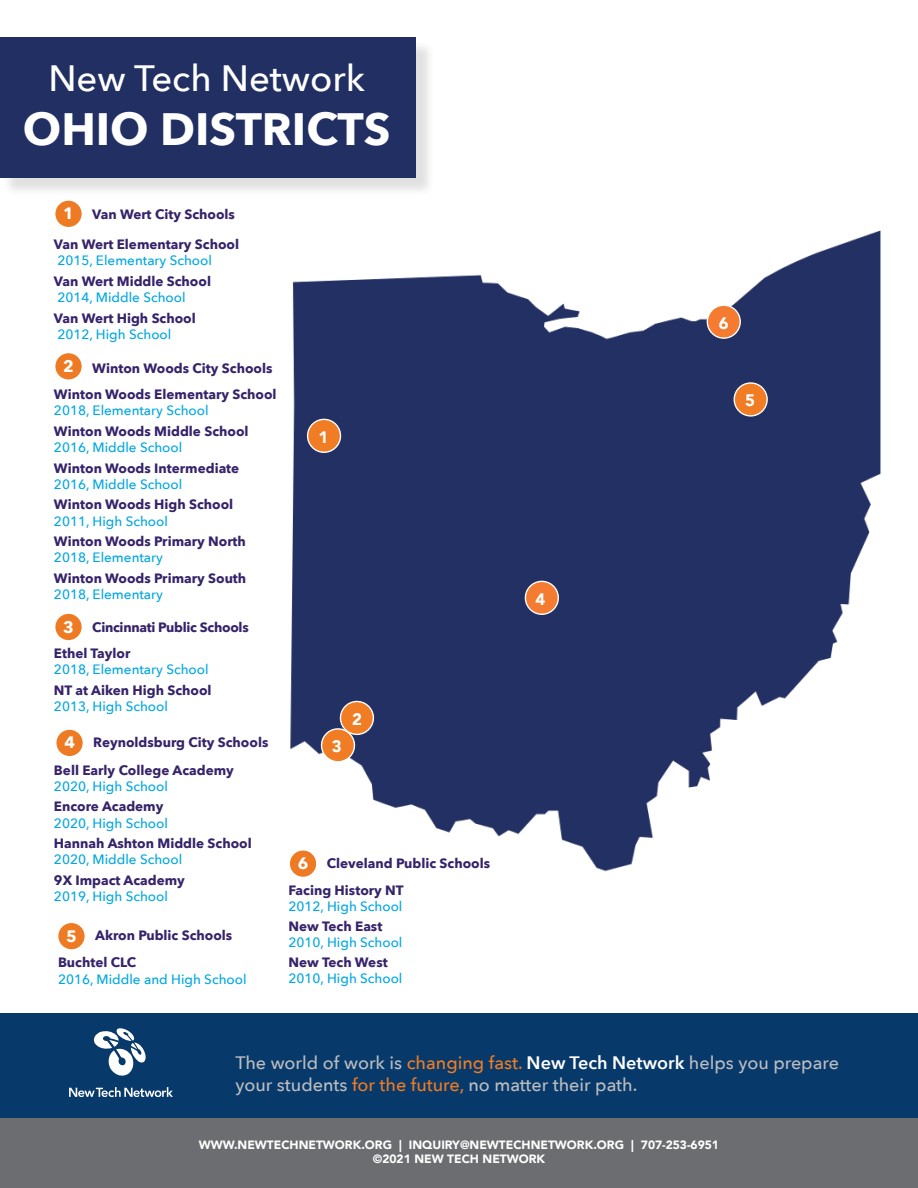
<style>
.page{position:relative;width:918px;height:1188px;background:#fff}
.page>*{position:absolute;margin:0;border:0;box-sizing:border-box;transform-origin:0 0}
.t1{font:700 45.3px "Avenir Next";color:#fff}
.t2{font:500 36.6px "Avenir Next";color:#fff}
.t3{font:500 18px/21.6px "Avenir Next";color:#bcbdc0}
.t4{font:900 16.65px "Avenir";color:#fff}
.t5{font:700 13.5px/27.6px "Avenir Next";color:#36236a}
.t6{font:500 13.5px "Avenir Next";color:#00a7e1}
.t7{font:700 13.5px "Avenir Next";letter-spacing:-.02em;color:#36236a}
.t8{font:900 12px/14.4px "Avenir";color:#fff;text-align:center}
.s1{font-size:16.5px;color:#fff}
.s2{color:#f07d23}
.s3{font-weight:600;color:#fff}
.s4{color:#ee7b23}
</style>
<div class="page">
<div style="left:0;top:1013px;width:918px;height:106px;background:#07396a"></div>
<div style="left:0;top:1119px;width:918px;height:69px;background:#6c6d70"></div>
<svg style="left:69px;top:1087px;width:104px;height:10px"></svg>
<svg style="left:94px;top:1028px;width:52px;height:48px"></svg>
<img style="left:290px;top:230px;width:591px;height:646px">
<div style="left:734px;top:383px;width:33px;height:33px;background:#f07d23;border-radius:50%"></div>
<div style="left:734px;top:382px;width:34px;height:35px;border:1px solid #fff;border-radius:50%"></div>
<div style="left:707px;top:305px;width:33px;height:33px;background:#f47b2f;border-radius:50%"></div>
<div style="left:707px;top:305px;width:34px;height:34px;border:1px solid #fff;border-radius:50%"></div>
<div style="left:307px;top:419px;width:34px;height:34px;background:#f07d23;border-radius:50%"></div>
<div style="left:307px;top:418px;width:34px;height:35px;border:1px solid #fff;border-radius:50%"></div>
<svg style="left:321px;top:701px;width:53px;height:62px"></svg>
<svg style="left:525px;top:581px;width:34px;height:35px"></svg>
<div style="left:2px;top:40px;width:433px;height:156px;background:#231f20;opacity:.14"></div>
<div style="left:0;top:38px;width:416px;height:140px;background:#212f63"></div>
<div style="left:55px;top:200px;width:27px;height:28px;background:#ee7b23;border-radius:50%"></div>
<div style="left:54px;top:199px;width:29px;height:29px;border:1px solid #fff;border-radius:50%"></div>
<div style="left:55px;top:353px;width:27px;height:27px;background:#ee7b23;border-radius:50%"></div>
<div style="left:54px;top:352px;width:29px;height:29px;border:1px solid #fff;border-radius:50%"></div>
<div style="left:55px;top:613px;width:27px;height:28px;background:#ee7b23;border-radius:50%"></div>
<div style="left:54px;top:612px;width:29px;height:30px;border:1px solid #fff;border-radius:50%"></div>
<div style="left:56px;top:729px;width:27px;height:28px;background:#ee7b23;border-radius:50%"></div>
<div style="left:55px;top:728px;width:29px;height:29px;border:1px solid #fff;border-radius:50%"></div>
<div style="left:58px;top:922px;width:27px;height:28px;background:#ee7b23;border-radius:50%"></div>
<div style="left:57px;top:922px;width:29px;height:29px;border:1px solid #fff;border-radius:50%"></div>
<div style="left:289px;top:850px;width:28px;height:27px;background:#ee7b23;border-radius:50%"></div>
<div style="left:289px;top:849px;width:29px;height:29px;border:1px solid #fff;border-radius:50%"></div>
<h2 class="t2" style="left:48px;top:47px;width:318px">New Tech Network</h2>
<h1 class="t1" style="left:23px;top:90px;width:369px">OHIO DISTRICTS</h1>
<p class="t5" style="left:63px;top:201px;width:173px"><span class="s1">1</span> Van Wert City Schools</p>
<p class="t5" style="left:54px;top:230px;width:187px">Van Wert Elementary School</p>
<p class="t6" style="left:57px;top:249px;width:156px">2015, Elementary School</p>
<p class="t5" style="left:54px;top:267px;width:159px">Van Wert Middle School</p>
<p class="t6" style="left:57px;top:286px;width:130px">2014, Middle School</p>
<p class="t5" style="left:54px;top:304px;width:143px">Van Wert High School</p>
<p class="t6" style="left:57px;top:323px;width:115px">2012, High School</p>
<p class="t5" style="left:63px;top:354px;width:211px"><span class="s1">2</span> Winton Woods City Schools</p>
<p class="t5" style="left:54px;top:380px;width:224px">Winton Woods Elementary School</p>
<p class="t6" style="left:54px;top:399px;width:156px">2018, Elementary School</p>
<p class="t5" style="left:54px;top:417px;width:196px">Winton Woods Middle School</p>
<p class="t6" style="left:54px;top:436px;width:130px">2016, Middle School</p>
<p class="t5" style="left:54px;top:454px;width:187px">Winton Woods Intermediate</p>
<p class="t6" style="left:54px;top:473px;width:130px">2016, Middle School</p>
<p class="t5" style="left:54px;top:491px;width:181px">Winton Woods High School</p>
<p class="t6" style="left:54px;top:509px;width:115px">2011, High School</p>
<p class="t5" style="left:54px;top:528px;width:193px">Winton Woods Primary North</p>
<p class="t6" style="left:54px;top:546px;width:110px">2018, Elementary</p>
<p class="t5" style="left:54px;top:564px;width:194px">Winton Woods Primary South</p>
<p class="t6" style="left:54px;top:583px;width:110px">2018, Elementary</p>
<p class="t7" style="left:63px;top:616px;width:187px"><span class="s1">3</span> Cincinnati Public Schools</p>
<p class="t5" style="left:54px;top:639px;width:78px">Ethel Taylor</p>
<p class="t6" style="left:54px;top:658px;width:156px">2018, Elementary School</p>
<p class="t5" style="left:54px;top:676px;width:159px">NT at Aiken High School</p>
<p class="t6" style="left:54px;top:695px;width:115px">2013, High School</p>
<p class="t5" style="left:64px;top:729px;width:206px"><span class="s1">4</span> Reynoldsburg City Schools</p>
<p class="t5" style="left:54px;top:756px;width:181px">Bell Early College Academy</p>
<p class="t6" style="left:54px;top:775px;width:115px">2020, High School</p>
<p class="t5" style="left:54px;top:793px;width:111px">Encore Academy</p>
<p class="t6" style="left:54px;top:811px;width:115px">2020, High School</p>
<p class="t5" style="left:54px;top:829px;width:199px">Hannah Ashton Middle School</p>
<p class="t6" style="left:54px;top:848px;width:130px">2020, Middle School</p>
<p class="t5" style="left:54px;top:866px;width:132px">9X Impact Academy</p>
<p class="t6" style="left:54px;top:885px;width:115px">2019, High School</p>
<p class="t5" style="left:58px;top:921px;width:176px;text-indent:8px"><span class="s1">5</span> Akron Public Schools<br>Buchtel CLC</p>
<p class="t6" style="left:58px;top:967px;width:190px">2016, Middle and High School</p>
<p class="t4" style="left:318px;top:423px;width:11px">1</p>
<p class="t4" style="left:332px;top:732px;width:11px">3</p>
<p class="t4" style="left:352px;top:705px;width:11px">2</p>
<p class="t5" style="left:289px;top:850px;width:203px;line-height:26.7px;text-indent:9px"><span class="s1">6</span> Cleveland Public Schools<br>Facing History NT</p>
<p class="t6" style="left:289px;top:895px;width:115px">2012, High School</p>
<p class="t5" style="left:289px;top:912px;width:95px">New Tech East</p>
<p class="t6" style="left:289px;top:931px;width:115px">2010, High School</p>
<p class="t5" style="left:289px;top:948px;width:101px">New Tech West</p>
<p class="t6" style="left:289px;top:967px;width:115px">2010, High School</p>
<p class="t4" style="left:535px;top:585px;width:11px">4</p>
<p class="t4" style="left:719px;top:309px;width:11px">6</p>
<p class="t4" style="left:745px;top:386px;width:11px">5</p>
<h3 class="t3" style="left:235px;top:1051px;width:605px">The world of work is <span class="s2">changing fast.</span> <span class="s3">New Tech Network</span> helps you prepare your students <span class="s4">for the future,</span> no matter their path.</h3>
<p class="t8" style="left:199px;top:1137px;width:522px">WWW.NEWTECHNETWORK.ORG | INQUIRY@NEWTECHNETWORK.ORG | 707-253-6951 ©2021 NEW TECH NETWORK</p>
</div>
